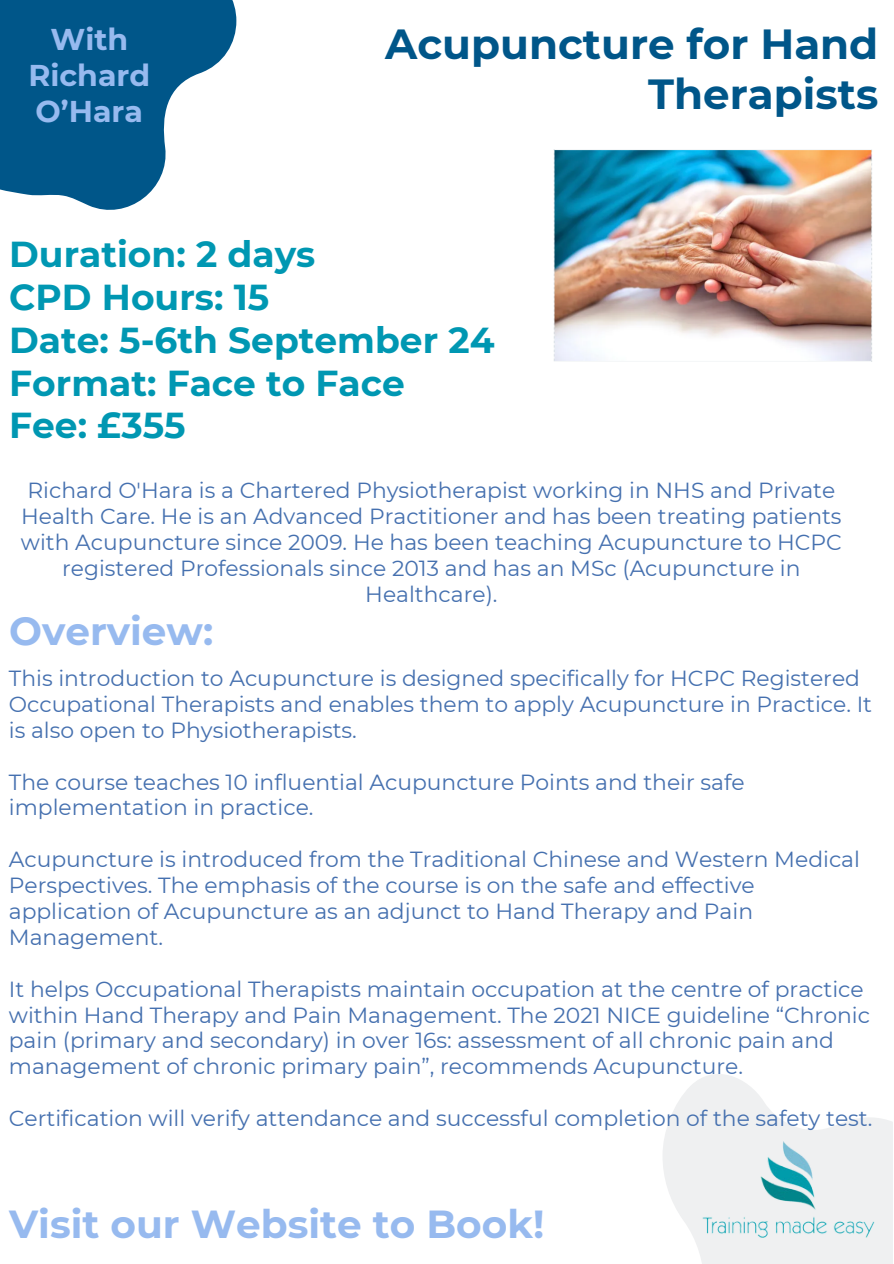
<style>
.page{position:relative;width:894px;height:1264px;background:#fff}
.page>*{position:absolute;margin:0;border:0;box-sizing:border-box;transform-origin:0 0}
.t1{font:700 42px/49.5px "Montserrat";color:#005689;text-align:right}
.t2{font:700 39px "Montserrat";color:#97baef}
.t3{font:700 36px/42.8px "Montserrat";color:#0097b2}
.t4{font:700 30px/36px "Montserrat";color:#97baef;text-align:center}
.t5{font:21.75px/25.8px "Montserrat";color:#4570af}
</style>
<div class="page">
<svg style="left:0;top:0;width:236px;height:210px;fill:#005689"></svg>
<div style="left:658px;top:1065px;width:235px;height:198px;background:linear-gradient(to bottom,#f7f7f8,#f5f5f6)"></div>
<img style="left:698px;top:1097px;width:180px;height:166px">
<img style="left:553px;top:149px;width:319px;height:213px">
<p class="t4" style="left:28px;top:22px;width:123px">With<br>Richard<br>O’Hara</p>
<h1 class="t1" style="left:385px;top:19px;width:494px">Acupuncture for Hand<br>Therapists</h1>
<p class="t3" style="left:9px;top:233px;width:486px">Duration: 2 days<br>CPD Hours: 15<br>Date: 5-6th September 24<br>Format: Face to Face<br>Fee: £355</p>
<p class="t5" style="left:21px;top:477px;width:822px;text-align:center">Richard O'Hara is a Chartered Physiotherapist working in NHS and Private Health Care. He is an Advanced Practitioner and has been treating patients with Acupuncture since 2009. He has been teaching Acupuncture to HCPC registered Professionals since 2013 and has an MSc (Acupuncture in Healthcare).</p>
<p class="t2" style="left:9px;top:607px;width:206px">Overview:</p>
<h1 class="t5" style="left:9px;top:665px;width:864px">This introduction to Acupuncture is designed specifically for HCPC Registered<br>Occupational Therapists and enables them to apply Acupuncture in Practice. It is also open to Physiotherapists.</h1>
<p class="t5" style="left:9px;top:768px;width:737px">The course teaches 10 influential Acupuncture Points and their safe implementation in practice.</p>
<p class="t5" style="left:9px;top:846px;width:852px">Acupuncture is introduced from the Traditional Chinese and Western Medical Perspectives. The emphasis of the course is on the safe and effective application of Acupuncture as an adjunct to Hand Therapy and Pain Management.</p>
<p class="t5" style="left:9px;top:975px;width:862px">It helps Occupational Therapists maintain occupation at the centre of practice within Hand Therapy and Pain Management. The 2021 NICE guideline “Chronic pain (primary and secondary) in over 16s: assessment of all chronic pain and management of chronic primary pain”, recommends Acupuncture.</p>
<p class="t5" style="left:9px;top:1105px;width:864px">Certification will verify attendance and successful completion of the safety test.</p>
<h2 class="t2" style="left:9px;top:1199px;width:536px">Visit our Website to Book!</h2>
</div>
